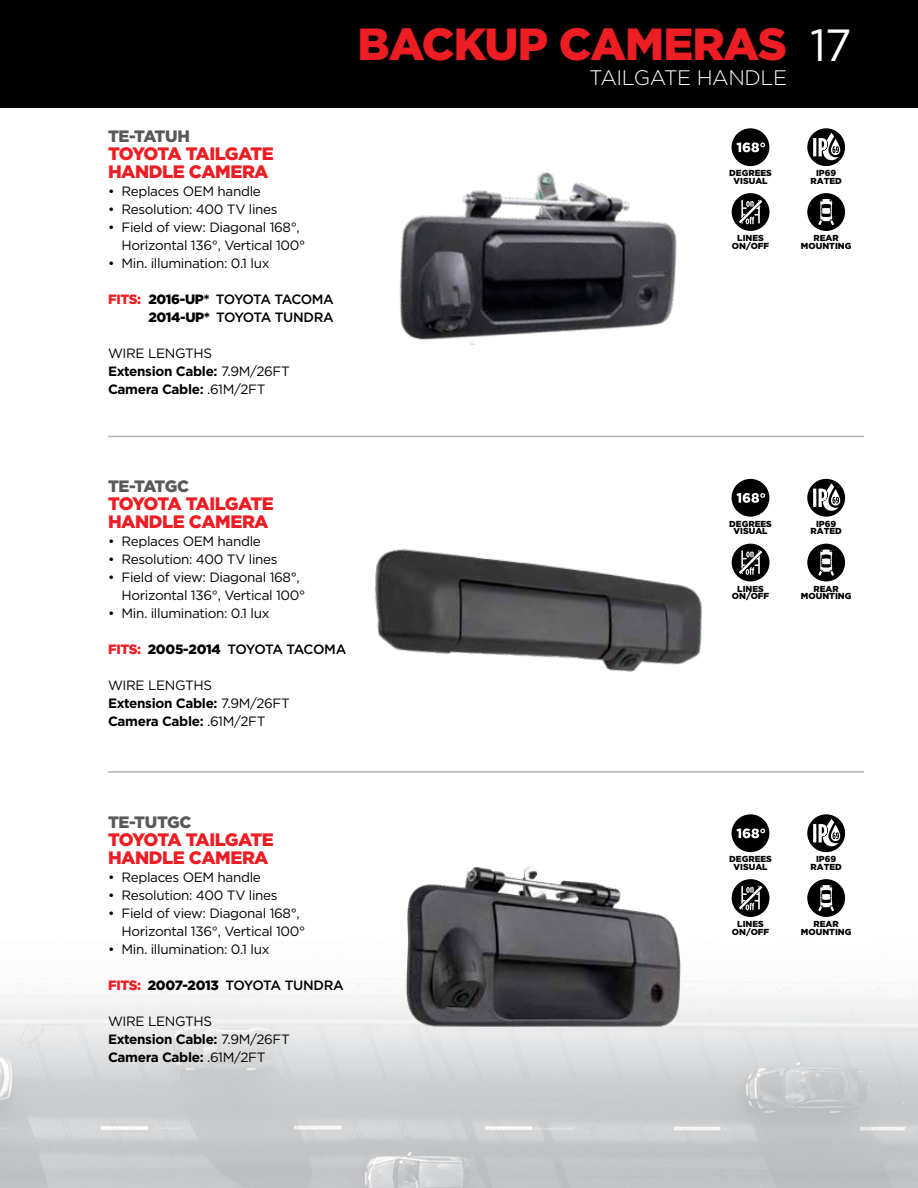
<style>
.page{position:relative;width:918px;height:1188px;background:#fff}
.page>*{position:absolute;margin:0;border:0;box-sizing:border-box;transform-origin:0 0}
.t1{font:900 45px "Gotham HTF";letter-spacing:-.02em;color:#ed1d24}
.t2{font:300 21px "Gotham";letter-spacing:-.02em;color:#fff}
.t3{font:900 18px/18px "Gotham HTF";letter-spacing:-.025em;color:#ed1d24}
.t4{font:900 16.5px "Gotham HTF";letter-spacing:-.02em;color:#58595b}
.t5{font:13.5px/18px "Gotham HTF";letter-spacing:-.025em;color:#000}
.t6{font:700 13.5px/18px "Gotham";letter-spacing:-.025em;color:#000}
.t7{font:500 13.5px/18px "Gotham";letter-spacing:-.06em;color:#000;text-align:right}
.t8{font:500 13.5px "Gotham";letter-spacing:-.04em;color:#000}
.t9{font:900 8.7px/7.5px "Gotham HTF";color:#000;text-align:center}
.s1{font-family:"Gotham HTF";font-weight:900;color:#ed1d24}
.s2{font-family:"Gotham HTF";font-weight:900}
.s3{font-family:"Gotham HTF";font-weight:400}
.s4{font-weight:400;color:#fff}
</style>
<div class="page">
<img style="left:0;top:814px;width:918px;height:374px">
<div style="left:0;top:0;width:918px;height:108px;background:#000"></div>
<hr style="left:108px;top:771px;width:756px;height:2px;background:#b1b4b6">
<hr style="left:108px;top:436px;width:756px;height:1px;background:#b1b4b6">
<img style="left:395px;top:855px;width:298px;height:189px">
<img style="left:374px;top:549px;width:361px;height:123px">
<img style="left:399px;top:172px;width:278px;height:173px">
<div style="left:807px;top:128px;width:38px;height:38px;background:#000;border-radius:50%"></div>
<svg style="left:813px;top:133px;width:27px;height:30px"></svg>
<div style="left:732px;top:193px;width:38px;height:38px;background:#000;border-radius:50%"></div>
<svg style="left:739px;top:200px;width:23px;height:24px"></svg>
<div style="left:807px;top:193px;width:38px;height:38px;background:#000;border-radius:50%"></div>
<svg style="left:818px;top:199px;width:16px;height:26px"></svg>
<div style="left:732px;top:128px;width:37px;height:38px;background:#000;border-radius:50%"></div>
<svg style="left:736px;top:142px;width:29px;height:10px"></svg>
<div style="left:807px;top:479px;width:38px;height:38px;background:#000;border-radius:50%"></div>
<svg style="left:813px;top:483px;width:27px;height:30px"></svg>
<div style="left:732px;top:544px;width:38px;height:37px;background:#000;border-radius:50%"></div>
<svg style="left:739px;top:550px;width:23px;height:25px"></svg>
<div style="left:807px;top:544px;width:38px;height:37px;background:#000;border-radius:50%"></div>
<svg style="left:818px;top:549px;width:16px;height:27px"></svg>
<div style="left:732px;top:479px;width:37px;height:38px;background:#000;border-radius:50%"></div>
<svg style="left:736px;top:493px;width:29px;height:10px"></svg>
<div style="left:807px;top:814px;width:38px;height:38px;background:#000;border-radius:50%"></div>
<svg style="left:813px;top:819px;width:27px;height:30px"></svg>
<div style="left:732px;top:879px;width:38px;height:38px;background:#000;border-radius:50%"></div>
<svg style="left:739px;top:886px;width:23px;height:24px"></svg>
<div style="left:807px;top:879px;width:38px;height:38px;background:#000;border-radius:50%"></div>
<svg style="left:818px;top:885px;width:16px;height:26px"></svg>
<div style="left:732px;top:814px;width:37px;height:38px;background:#000;border-radius:50%"></div>
<svg style="left:736px;top:828px;width:29px;height:10px"></svg>
<p class="t4" style="left:108px;top:127px;width:83px">TE-TATUH</p>
<h3 class="t3" style="left:108px;top:144px;width:167px">TOYOTA TAILGATE<br>HANDLE CAMERA</h3>
<p class="t5" style="left:108px;top:182px;width:154px">• Replaces OEM handle</p>
<p class="t5" style="left:108px;top:200px;width:171px">• Resolution: 400 TV lines</p>
<p class="t5" style="left:122px;top:218px;width:185px;text-indent:-14px">• Field of view: Diagonal 168°,<br>Horizontal 136°, Vertical 100°</p>
<p class="t5" style="left:108px;top:254px;width:163px">• Min. illumination: 0.1 lux</p>
<p class="t7" style="left:108px;top:290px;width:227px"><span class="s1">FITS:</span> <span class="s2">2016-UP*</span> TOYOTA TACOMA<br><span class="s2">2014-UP*</span> TOYOTA TUNDRA</p>
<p class="t5" style="left:108px;top:344px;width:106px">WIRE LENGTHS</p>
<p class="t6" style="left:108px;top:362px;width:183px">Extension Cable: <span class="s3">7.9M/26FT<br></span>Camera Cable: <span class="s3">.61M/2FT</span></p>
<h1 class="t1" style="left:358px;top:18px;width:496px">BACKUP CAMERAS <span class="s4">17</span></h1>
<h2 class="t2" style="left:589px;top:66px;width:200px">TAILGATE HANDLE</h2>
<p class="t9" style="left:729px;top:169px;width:44px">DEGREES<br>VISUAL</p>
<p class="t9" style="left:810px;top:169px;width:33px">IP69<br>RATED</p>
<p class="t9" style="left:732px;top:234px;width:39px">LINES<br>ON/OFF</p>
<p class="t9" style="left:801px;top:234px;width:52px">REAR<br>MOUNTING</p>
<p class="t4" style="left:108px;top:477px;width:83px">TE-TATGC</p>
<h3 class="t3" style="left:108px;top:495px;width:167px">TOYOTA TAILGATE<br>HANDLE CAMERA</h3>
<p class="t5" style="left:108px;top:532px;width:154px">• Replaces OEM handle</p>
<p class="t5" style="left:108px;top:550px;width:171px">• Resolution: 400 TV lines</p>
<p class="t5" style="left:122px;top:568px;width:185px;text-indent:-14px">• Field of view: Diagonal 168°,<br>Horizontal 136°, Vertical 100°</p>
<p class="t5" style="left:108px;top:604px;width:163px">• Min. illumination: 0.1 lux</p>
<p class="t7" style="left:108px;top:640px;width:240px"><span class="s1">FITS:</span> <span class="s2">2005-2014</span> TOYOTA TACOMA</p>
<p class="t5" style="left:108px;top:676px;width:106px">WIRE LENGTHS</p>
<p class="t6" style="left:108px;top:694px;width:183px">Extension Cable: <span class="s3">7.9M/26FT<br></span>Camera Cable: <span class="s3">.61M/2FT</span></p>
<p class="t9" style="left:729px;top:520px;width:44px">DEGREES<br>VISUAL</p>
<p class="t9" style="left:810px;top:520px;width:33px">IP69<br>RATED</p>
<p class="t9" style="left:732px;top:585px;width:39px">LINES<br>ON/OFF</p>
<p class="t9" style="left:801px;top:585px;width:52px">REAR<br>MOUNTING</p>
<p class="t4" style="left:108px;top:813px;width:85px">TE-TUTGC</p>
<h3 class="t3" style="left:108px;top:830px;width:167px">TOYOTA TAILGATE<br>HANDLE CAMERA</h3>
<p class="t5" style="left:108px;top:868px;width:154px">• Replaces OEM handle</p>
<p class="t5" style="left:108px;top:886px;width:171px">• Resolution: 400 TV lines</p>
<p class="t5" style="left:122px;top:904px;width:185px;text-indent:-14px">• Field of view: Diagonal 168°,<br>Horizontal 136°, Vertical 100°</p>
<p class="t5" style="left:108px;top:940px;width:163px">• Min. illumination: 0.1 lux</p>
<p class="t8" style="left:108px;top:977px;width:237px"><span class="s1">FITS:</span> <span class="s2">2007-2013</span> TOYOTA TUNDRA</p>
<p class="t5" style="left:108px;top:1012px;width:106px">WIRE LENGTHS</p>
<p class="t6" style="left:108px;top:1030px;width:183px">Extension Cable: <span class="s3">7.9M/26FT<br></span>Camera Cable: <span class="s3">.61M/2FT</span></p>
<p class="t9" style="left:729px;top:855px;width:44px">DEGREES<br>VISUAL</p>
<p class="t9" style="left:810px;top:855px;width:33px">IP69<br>RATED</p>
<p class="t9" style="left:732px;top:920px;width:39px">LINES<br>ON/OFF</p>
<p class="t9" style="left:801px;top:920px;width:52px">REAR<br>MOUNTING</p>
</div>
